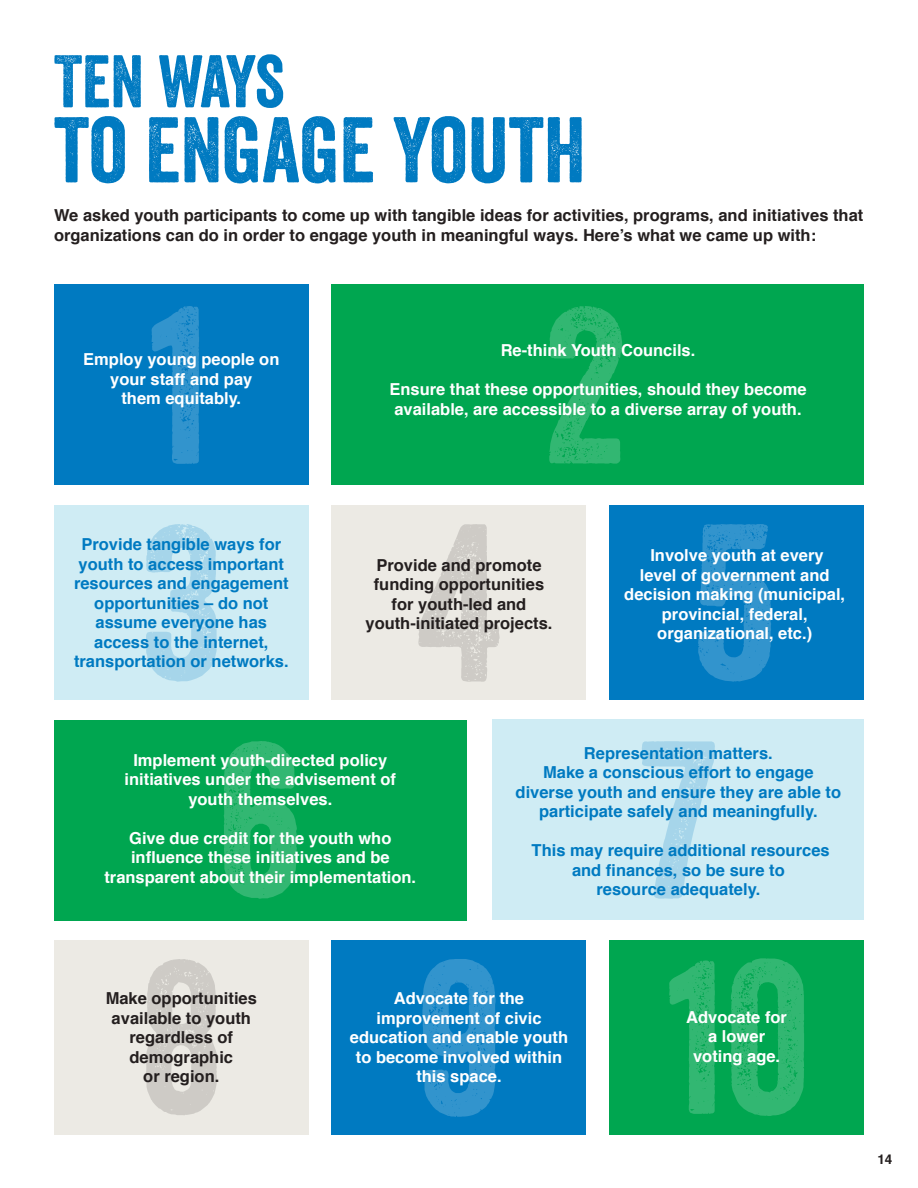
<style>
.page{position:relative;width:918px;height:1188px;background:#fff}
.page>*{position:absolute;margin:0;border:0;box-sizing:border-box;transform-origin:0 0}
.t1{font:90px "Veneer";color:#007ac1}
.t2{font:72px "Veneer";letter-spacing:-.02em;color:#007ac1}
.t3{font:700 16.5px/19.5px "Helvetica";color:#fff;text-align:center}
.t4{font:700 16.5px/19.5px "Helvetica";color:#007ac1;text-align:center}
.t5{font:700 16.5px/19.5px "Helvetica";color:#241f1f;text-align:center}
.t6{font:700 13.5px "Helvetica";color:#241f1f}
</style>
<div class="page">
<div style="left:54px;top:720px;width:413px;height:200px;background:#00a650"></div>
<div style="left:493px;top:720px;width:371px;height:200px;background:#cfecf4"></div>
<div style="left:54px;top:506px;width:255px;height:194px;background:#cfecf4"></div>
<div style="left:54px;top:940px;width:255px;height:194px;background:#eceae4"></div>
<div style="left:332px;top:506px;width:254px;height:194px;background:#eceae4"></div>
<div style="left:332px;top:940px;width:254px;height:194px;background:#007ac1"></div>
<div style="left:609px;top:506px;width:255px;height:194px;background:#007ac1"></div>
<div style="left:609px;top:940px;width:255px;height:194px;background:#00a650"></div>
<div style="left:54px;top:284px;width:255px;height:201px;background:#007ac1"></div>
<div style="left:332px;top:284px;width:532px;height:201px;background:#00a650"></div>
<svg style="left:669px;top:958px;width:135px;height:158px"></svg>
<svg style="left:422px;top:959px;width:74px;height:158px"></svg>
<svg style="left:146px;top:959px;width:71px;height:156px"></svg>
<svg style="left:642px;top:741px;width:73px;height:158px"></svg>
<svg style="left:224px;top:741px;width:73px;height:158px"></svg>
<svg style="left:698px;top:524px;width:73px;height:158px"></svg>
<svg style="left:418px;top:524px;width:82px;height:158px"></svg>
<svg style="left:146px;top:524px;width:71px;height:158px"></svg>
<svg style="left:549px;top:306px;width:73px;height:158px"></svg>
<svg style="left:152px;top:306px;width:47px;height:158px"></svg>
<h2 class="t2" style="left:54px;top:38px;width:232px">TEN WAYS</h2>
<h1 class="t1" style="left:54px;top:95px;width:533px">TO ENGAGE YOUTH</h1>
<p class="t5" style="left:54px;top:206px;width:811px;text-align:left">We asked youth participants to come up with tangible ideas for activities, programs, and initiatives that organizations can do in order to engage youth in meaningful ways. Here’s what we came up with:</p>
<p class="t3" style="left:83px;top:350px;width:198px">Employ young people on your staff and pay<br>them equitably.</p>
<p class="t3" style="left:501px;top:341px;width:196px">Re-think Youth Councils.</p>
<p class="t3" style="left:389px;top:380px;width:419px">Ensure that these opportunities, should they become available, are accessible to a diverse array of youth.</p>
<p class="t4" style="left:74px;top:535px;width:216px">Provide tangible ways for youth to access important resources and engagement opportunities – do not assume everyone has access to the internet, transportation or networks.</p>
<p class="t5" style="left:365px;top:556px;width:189px">Provide and promote funding opportunities for youth-led and youth-initiated projects.</p>
<p class="t3" style="left:624px;top:546px;width:222px">Involve youth at every<br>level of government and decision making (municipal, provincial, federal, organizational, etc.)</p>
<p class="t3" style="left:125px;top:750px;width:273px">Implement youth-directed policy initiatives under the advisement of youth themselves.</p>
<p class="t3" style="left:104px;top:828px;width:313px">Give due credit for the youth who influence these initiatives and be transparent about their implementation.</p>
<p class="t4" style="left:516px;top:743px;width:327px">Representation matters.<br>Make a conscious effort to engage diverse youth and ensure they are able to participate safely and meaningfully.</p>
<p class="t4" style="left:532px;top:841px;width:300px">This may require additional resources and finances, so be sure to<br>resource adequately.</p>
<p class="t5" style="left:106px;top:989px;width:153px">Make opportunities available to youth regardless of demographic<br>or region.</p>
<p class="t3" style="left:350px;top:989px;width:220px">Advocate for the improvement of civic education and enable youth to become involved within this space.</p>
<p class="t3" style="left:686px;top:1007px;width:102px">Advocate for a lower voting age.</p>
<p class="t6" style="left:877px;top:1148px;width:17px">14</p>
</div>
